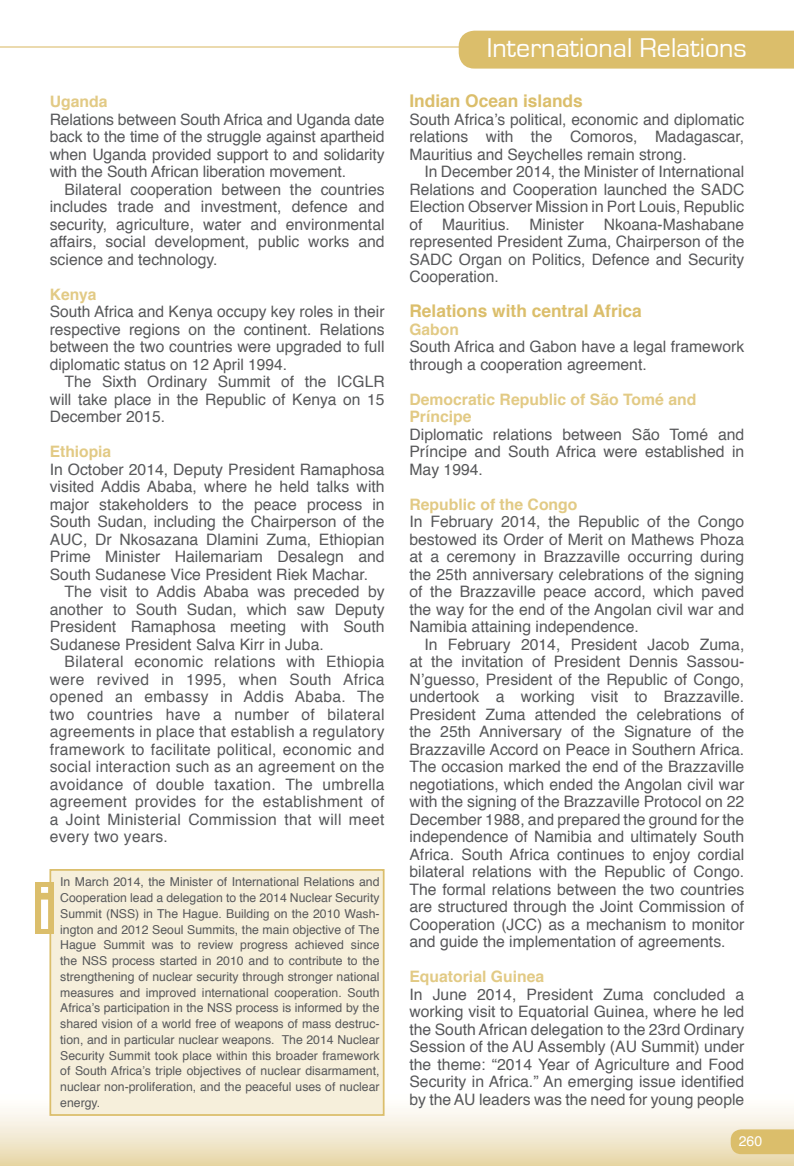
<style>
.page{position:relative;width:794px;height:1166px;background:#fff}
.page>*{position:absolute;margin:0;border:0;box-sizing:border-box;transform-origin:0 0}
.t1{font:700 63px "Eurostile";color:#fff}
.t2{font:28px "Eurostile";color:#fff}
.t3{font:700 17.5px "Helvetica";color:#dbbe6b}
.t4{font:15.75px/17.5px "Helvetica";color:#57585a;text-align:justify}
.t5{font:700 15.75px/17.5px "Helvetica";color:#e2ca85}
.t6{font:14px "Helvetica";color:#fff}
.t7{font:12.25px/15.8px "Helvetica";color:#57585a;text-align:justify}
</style>
<div class="page">
<hr style="left:0;top:46px;width:733px;height:2px;background:#ebdaae">
<div style="left:459px;top:31px;width:335px;height:38px;background:#dbbe6b"></div>
<svg style="left:730px;top:1129px;width:64px;height:25px;background:#dcc070"></svg>
<div style="left:50px;top:870px;width:334px;height:245px;background:#f6efdb"></div>
<div style="left:49px;top:869px;width:335px;height:247px;border:2px solid #dbbe6b"></div>
<div style="left:35px;top:882px;width:19px;height:51px;background:#dbbe6b"></div>
<p class="t5" style="left:50px;top:93px;width:59px">Uganda</p>
<p class="t4" style="left:50px;top:111px;width:336px">Relations between South Africa and Uganda date back to the time of the struggle against apartheid when Uganda provided support to and solidarity with the South African liberation movement.</p>
<p class="t4" style="left:50px;top:181px;width:336px;text-indent:15px">Bilateral cooperation between the countries includes trade and investment, defence and security, agriculture, water and environmental affairs, social development, public works and science and technology.</p>
<p class="t5" style="left:50px;top:285px;width:48px">Kenya</p>
<p class="t4" style="left:50px;top:303px;width:336px">South Africa and Kenya occupy key roles in their respective regions on the continent. Relations between the two countries were upgraded to full diplomatic status on 12 April 1994.</p>
<p class="t4" style="left:50px;top:373px;width:336px;text-indent:15px">The Sixth Ordinary Summit of the ICGLR will take place in the Republic of Kenya on 15<br>December 2015.</p>
<p class="t5" style="left:50px;top:443px;width:63px">Ethiopia</p>
<p class="t4" style="left:50px;top:461px;width:336px">In October 2014, Deputy President Ramaphosa visited Addis Ababa, where he held talks with major stakeholders to the peace process in South Sudan, including the Chairperson of the AUC, Dr Nkosazana Dlamini Zuma, Ethiopian Prime Minister Hailemariam Desalegn and South Sudanese Vice President Riek Machar.</p>
<p class="t4" style="left:50px;top:583px;width:336px;text-indent:15px">The visit to Addis Ababa was preceded by another to South Sudan, which saw Deputy President Ramaphosa meeting with South Sudanese President Salva Kirr in Juba.</p>
<p class="t4" style="left:50px;top:653px;width:336px;text-indent:15px">Bilateral economic relations with Ethiopia were revived in 1995, when South Africa opened an embassy in Addis Ababa. The two countries have a number of bilateral agreements in place that establish a regulatory framework to facilitate political, economic and social interaction such as an agreement on the avoidance of double taxation. The umbrella agreement provides for the establishment of a Joint Ministerial Commission that will meet every two years.</p>
<h1 class="t1" style="left:38px;top:874px;width:15px">i</h1>
<p class="t7" style="left:60px;top:874px;width:321px">In March 2014, the Minister of International Relations and Cooperation lead a delegation to the 2014 Nuclear Security Summit (NSS) in The Hague. Building on the 2010 Wash&shy;ington and 2012 Seoul Summits, the main objective of The Hague Summit was to review progress achieved since the NSS process started in 2010 and to contribute to the strengthening of nuclear security through stronger national measures and improved international cooperation. South Africa’s participation in the NSS process is informed by the shared vision of a world free of weapons of mass destruc&shy;tion, and in particular nuclear weapons. The 2014 Nuclear Security Summit took place within this broader framework of South Africa’s triple objectives of nuclear disarmament, nuclear non-proliferation, and the peaceful uses of nuclear energy.</p>
<h2 class="t2" style="left:487px;top:33px;width:262px">International Re ations</h2>
<h2 class="t2" style="left:532px;top:36px;width:194px">Arts and Culture</h2>
<p class="t3" style="left:409px;top:87px;width:175px">Indian Ocean islands</p>
<p class="t4" style="left:409px;top:111px;width:336px">South Africa’s political, economic and diplomatic relations with the Comoros, Madagascar, Mauritius and Seychelles remain strong.</p>
<p class="t4" style="left:409px;top:163px;width:336px;text-indent:15px">In December 2014, the Minister of International Relations and Cooperation launched the SADC Election Observer Mission in Port Louis, Republic of</p>
<p class="t4" style="left:409px;top:216px;width:336px;text-indent:194px">Nkoana-Mashabane represented President Zuma, Chairperson of the SADC Organ on Politics, Defence and Security Cooperation.</p>
<p class="t3" style="left:409px;top:297px;width:234px">Relations with central Africa</p>
<p class="t5" style="left:409px;top:320px;width:51px">Gabon</p>
<p class="t4" style="left:409px;top:338px;width:336px">South Africa and Gabon have a legal framework through a cooperation agreement.</p>
<p class="t5" style="left:409px;top:390px;width:288px">Democratic Republic of São Tomé and<br>Príncipe</p>
<p class="t4" style="left:409px;top:426px;width:336px">Diplomatic relations between São Tomé and Príncipe and South Africa were established in May 1994.</p>
<p class="t5" style="left:409px;top:495px;width:170px">Republic of the Congo</p>
<p class="t4" style="left:409px;top:513px;width:336px">In February 2014, the Republic of the Congo bestowed its Order of Merit on Mathews Phoza at a ceremony in Brazzaville occurring during the 25th anniversary celebrations of the signing of the Brazzaville peace accord, which paved the way for the end of the Angolan civil war and Namibia attaining independence.</p>
<p class="t4" style="left:409px;top:636px;width:336px;text-indent:15px">In February 2014, President Jacob Zuma, at the invitation of President Dennis Sassou-N’guesso, President of the Republic of Congo, undertook a working visit to Brazzaville.<br>President Zuma attended the celebrations of the 25th Anniversary of the Signature of the Brazzaville Accord on Peace in Southern Africa.<br>The occasion marked the end of the Brazzaville negotiations, which ended the Angolan civil war with the signing of the Brazzaville Protocol on 22<br>December 1988, and prepared the ground for the independence of Namibia and ultimately South Africa. South Africa continues to enjoy cordial bilateral relations with the Republic of Congo.<br>The formal relations between the two countries are structured through the Joint Commission of Cooperation (JCC) as a mechanism to monitor and guide the implementation of agreements.</p>
<p class="t5" style="left:409px;top:968px;width:136px">Equatorial Guinea</p>
<p class="t4" style="left:409px;top:986px;width:336px">In June 2014, President Zuma concluded a working visit to Equatorial Guinea, where he led the South African delegation to the 23rd Ordinary Session of the AU Assembly (AU Summit) under the theme: “2014 Year of Agriculture and Food Security in Africa.” An emerging issue identified by the AU leaders was the need for young people</p>
<p class="t4" style="left:442px;top:216px;width:69px">Mauritius.</p>
<p class="t4" style="left:529px;top:216px;width:56px">Minister</p>
<p class="t6" style="left:738px;top:1130px;width:25px">260</p>
</div>
